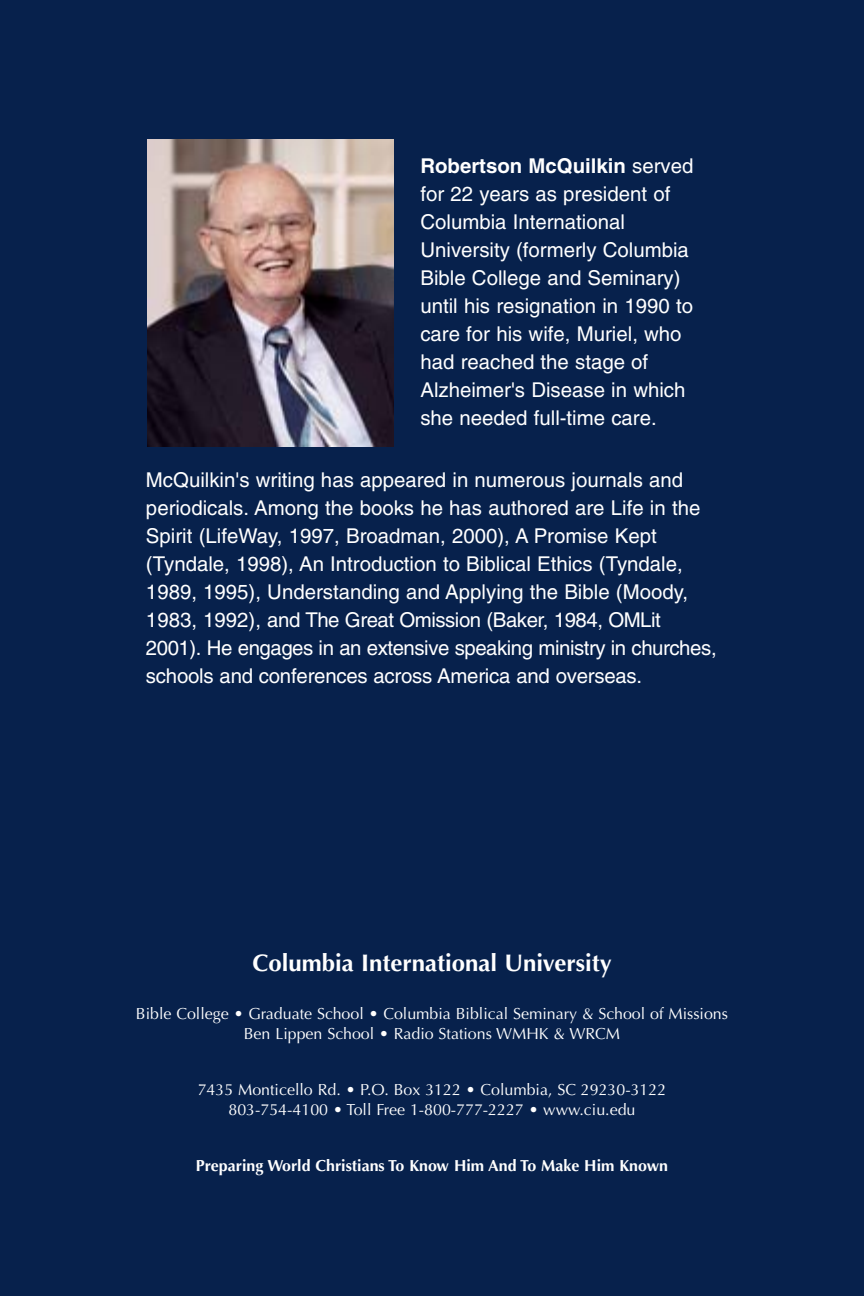
<style>
.page{position:relative;width:864px;height:1296px;background:#07214c}
.page>*{position:absolute;margin:0;border:0;box-sizing:border-box;transform-origin:0 0}
.t1{font:700 24px "Optima";color:#fff}
.t2{font:20.4px/28px "Helvetica";color:#fff}
.t3{font:16px/20px "Optima";color:#fff;text-align:center}
.t4{font:700 16px "Optima";color:#fff}
.s1{font-weight:700}
</style>
<div class="page">
<p class="t2" style="left:420px;top:154px;width:275px"><span class="s1">Robertson McQuilkin</span> served for 22 years as president of<br>Columbia International<br>University (formerly Columbia<br>Bible College and Seminary) until his resignation in 1990 to care for his wife, Muriel, who had reached the stage of<br>Alzheimer's Disease in which she needed full-time care.</p>
<p class="t2" style="left:146px;top:468px;width:572px">McQuilkin's writing has appeared in numerous journals and periodicals. Among the books he has authored are Life in the Spirit (LifeWay, 1997, Broadman, 2000), A Promise Kept (Tyndale, 1998), An Introduction to Biblical Ethics (Tyndale, 1989, 1995), Understanding and Applying the Bible (Moody, 1983, 1992), and The Great Omission (Baker, 1984, OMLit 2001). He engages in an extensive speaking ministry in churches, schools and conferences across America and overseas.</p>
<p class="t1" style="left:252px;top:953px;width:361px">Columbia International University</p>
<p class="t3" style="left:136px;top:1005px;width:594px">Bible College • Graduate School • Columbia Biblical Seminary &amp; School of Missions<br>Ben Lippen School • Radio Stations WMHK &amp; WRCM</p>
<p class="t3" style="left:198px;top:1081px;width:470px">7435 Monticello Rd. • P.O. Box 3122 • Columbia, SC 29230-3122<br>803-754-4100 • Toll Free 1-800-777-2227 • www.ciu.edu</p>
<p class="t4" style="left:196px;top:1159px;width:474px">Preparing World Christians To Know Him And To Make Him Known</p>
</div>
